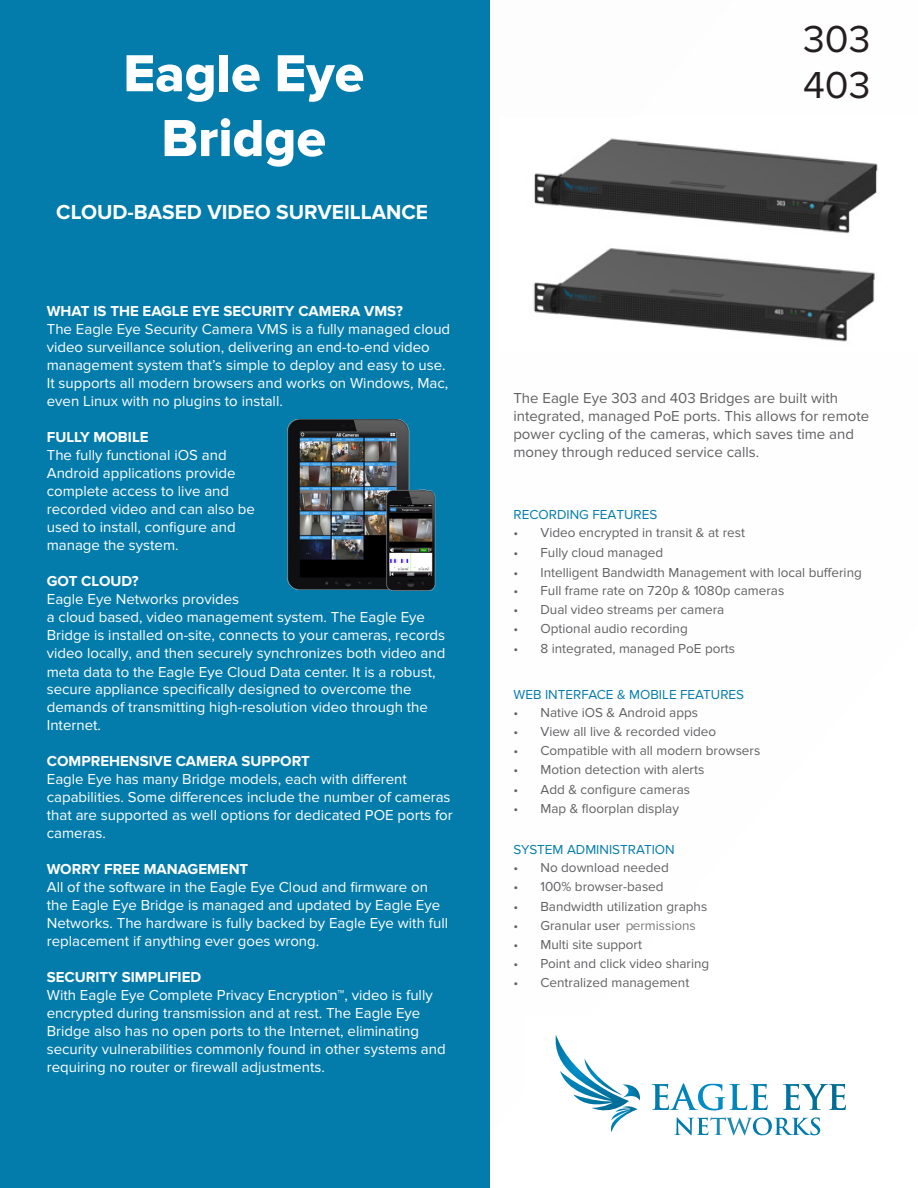
<style>
.page{position:relative;width:918px;height:1188px;background:#fff}
.page>*{position:absolute;margin:0;border:0;box-sizing:border-box;transform-origin:0 0}
.t1{font:54px/64.8px "Proxima Nova Extrabld";color:#fff;text-align:center}
.t2{font:39px/46.8px "Proxima Nova";color:#231f20}
.t3{font:700 21px "Proxima Nova";color:#fff}
.t4{font:15px/18px "Proxima Nova";color:#fff}
.t5{font:15px/18px "Proxima Nova";color:#616164}
.t6{font:13.5px "Proxima Nova";color:#616164}
.t7{font:13.5px "Proxima Nova";color:#047cab}
.s1{font-weight:700}
.s2{color:#222323}
</style>
<div class="page">
<div style="left:0;top:0;width:490px;height:1188px;background:#047cab"></div>
<img style="left:287px;top:419px;width:149px;height:172px">
<img style="left:533px;top:248px;width:342px;height:94px">
<img style="left:534px;top:138px;width:344px;height:96px">
<img style="left:652px;top:1083px;width:73px;height:27px">
<img style="left:729px;top:1084px;width:18px;height:26px">
<img style="left:750px;top:1084px;width:18px;height:26px">
<img style="left:783px;top:1084px;width:63px;height:26px">
<svg style="left:674px;top:1117px;width:146px;height:18px"></svg>
<img style="left:629px;top:1085px;width:11px;height:16px">
<img style="left:555px;top:1035px;width:74px;height:76px">
<img style="left:608px;top:1106px;width:30px;height:26px">
<p class="t1" style="left:123px;top:42px;width:242px">Eagle Eye<br>Bridge</p>
<p class="t3" style="left:56px;top:200px;width:373px">CLOUD-BASED VIDEO SURVEILLANCE</p>
<p class="t4" style="left:47px;top:302px;width:405px"><span class="s1">WHAT IS THE EAGLE EYE SECURITY CAMERA VMS?<br></span>The Eagle Eye Security Camera VMS is a fully managed cloud video surveillance solution, delivering an end-to-end video management system that’s simple to deploy and easy to use.<br>It supports all modern browsers and works on Windows, Mac, even Linux with no plugins to install.</p>
<p class="t4" style="left:47px;top:428px;width:210px"><span class="s1">FULLY MOBILE<br></span>The fully functional iOS and<br>Android applications provide complete access to live and recorded video and can also be used to install, configure and manage the system.</p>
<p class="t4" style="left:47px;top:572px;width:400px"><span class="s1">GOT CLOUD?<br></span>Eagle Eye Networks provides<br>a cloud based, video management system. The Eagle Eye Bridge is installed on-site, connects to your cameras, records video locally, and then securely synchronizes both video and meta data to the Eagle Eye Cloud Data center. It is a robust,</p>
<p class="t4" style="left:47px;top:680px;width:383px">secure appliance specifically designed to overcome the demands of transmitting high-resolution video through the<br>Internet.</p>
<p class="t4" style="left:47px;top:752px;width:408px"><span class="s1">COMPREHENSIVE CAMERA SUPPORT<br></span>Eagle Eye has many Bridge models, each with different capabilities. Some differences include the number of cameras that are supported as well options for dedicated POE ports for cameras.</p>
<p class="t4" style="left:47px;top:860px;width:403px"><span class="s1">WORRY FREE MANAGEMENT<br></span>All of the software in the Eagle Eye Cloud and firmware on the Eagle Eye Bridge is managed and updated by Eagle Eye Networks. The hardware is fully backed by Eagle Eye with full replacement if anything ever goes wrong.</p>
<p class="t4" style="left:47px;top:968px;width:400px"><span class="s1">SECURITY SIMPLIFIED<br></span>With Eagle Eye Complete Privacy Encryption™, video is fully encrypted during transmission and at rest. The Eagle Eye Bridge also has no open ports to the Internet, eliminating security vulnerabilities commonly found in other systems and requiring no router or firewall adjustments.</p>
<p class="t2" style="left:803px;top:14px;width:69px">303<br>403</p>
<p class="t5" style="left:513px;top:389px;width:357px">The Eagle Eye 303 and 403 Bridges are built with integrated, managed PoE ports. This allows for remote power cycling of the cameras, which saves time and money through reduced service calls.</p>
<p class="t7" style="left:513px;top:507px;width:145px">RECORDING FEATURES</p>
<p class="t6" style="left:513px;top:525px;width:233px">• Video encrypted in transit &amp; at rest</p>
<p class="t6" style="left:513px;top:544px;width:151px">• Fully cloud managed</p>
<p class="t6" style="left:513px;top:564px;width:350px">• Intelligent Bandwidth Management with local buffering</p>
<p class="t6" style="left:513px;top:583px;width:272px">• Full frame rate on 720p &amp; 1080p cameras</p>
<p class="t6" style="left:513px;top:602px;width:212px">• Dual video streams per camera</p>
<p class="t6" style="left:513px;top:621px;width:176px">• Optional audio recording</p>
<p class="t6" style="left:513px;top:641px;width:223px">• 8 integrated, managed PoE ports</p>
<p class="t7" style="left:513px;top:687px;width:232px">WEB INTERFACE &amp; MOBILE FEATURES</p>
<p class="t6" style="left:513px;top:705px;width:186px">• Native iOS &amp; Android apps</p>
<p class="t6" style="left:513px;top:724px;width:204px">• View all live &amp; recorded video</p>
<p class="t6" style="left:513px;top:743px;width:248px">• Compatible with all modern browsers</p>
<p class="t6" style="left:513px;top:762px;width:192px">• Motion detection with alerts</p>
<p class="t6" style="left:513px;top:781px;width:178px">• Add &amp; configure cameras</p>
<p class="t6" style="left:513px;top:801px;width:167px">• Map &amp; floorplan display</p>
<p class="t7" style="left:513px;top:842px;width:163px">SYSTEM ADMINISTRATION</p>
<p class="t6" style="left:513px;top:860px;width:157px">• No download needed</p>
<p class="t6" style="left:513px;top:879px;width:152px">• 100% browser-based</p>
<p class="t6" style="left:513px;top:898px;width:195px">• Bandwidth utilization graphs</p>
<p class="t6" style="left:513px;top:918px;width:184px">• Granular user <span class="s2">permissions</span></p>
<p class="t6" style="left:644px;top:918px;width:59px">smi sions</p>
<p class="t6" style="left:513px;top:937px;width:130px">• Multi site support</p>
<p class="t6" style="left:513px;top:956px;width:197px">• Point and click video sharing</p>
<p class="t6" style="left:513px;top:975px;width:177px">• Centralized management</p>
</div>
